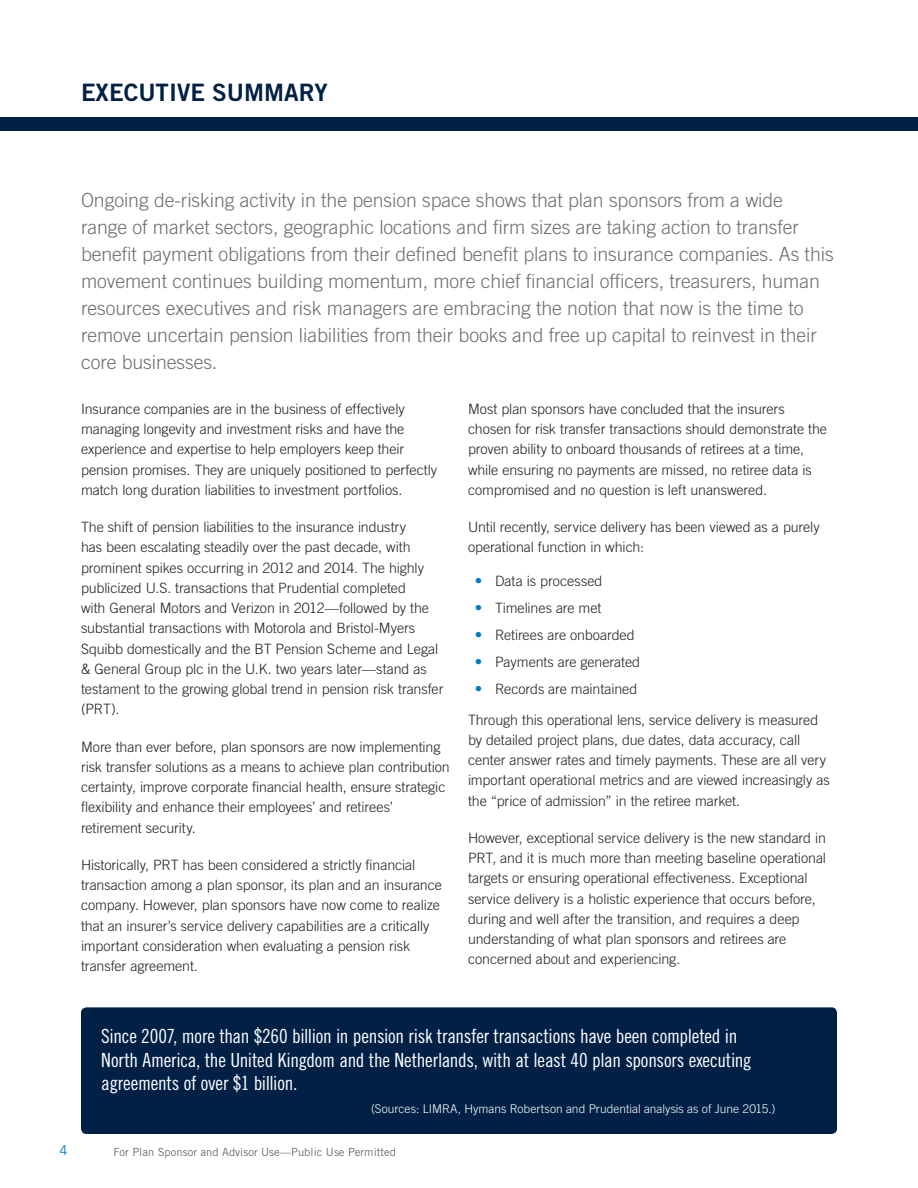
<style>
.page{position:relative;width:918px;height:1188px;background:#fff}
.page>*{position:absolute;margin:0;border:0;box-sizing:border-box;transform-origin:0 0}
.H2_Section_Title{font:24px "Trade Gothic LT Std Bd 2";color:#002045}
.Section_Intro{font:300 19.5px/27px "Trade Gothic LT Std";letter-spacing:-.005em;color:#6c6d70}
.Body_Text{font:19.5px/23.4px "Trade Gothic LT Std Cn 18";letter-spacing:-.015em;color:#fff}
.Body_Text-2{font:300 14.25px/20.2px "Trade Gothic LT Std";letter-spacing:-.005em;color:#231f20}
.t1{font:13.5px "Trade Gothic LT Std";color:#007bc3}
.Body_Text-3{font:300 12px "Trade Gothic LT Std";color:#fff}
.t2{font:11.25px "Trade Gothic LT Std";color:#6c6d70}
.s1{font-weight:400;font-size:15px;color:#007bc3}
</style>
<div class="page">
<div style="left:0;top:117px;width:918px;height:14px;background:#002045"></div>
<div style="left:81px;top:1007px;width:756px;height:127px;background:#002045;border-radius:5px"></div>
<h2 class="H2_Section_Title" style="left:81px;top:78px;width:248px">EXECUTIVE SUMMARY</h2>
<p class="Section_Intro" style="left:81px;top:186px;width:754px">Ongoing de-risking activity in the pension space shows that plan sponsors from a wide range of market sectors, geographic locations and firm sizes are taking action to transfer benefit payment obligations from their defined benefit plans to insurance companies. As this movement continues building momentum, more chief financial officers, treasurers, human resources executives and risk managers are embracing the notion that now is the time to remove uncertain pension liabilities from their books and free up capital to reinvest in their core businesses.</p>
<p class="Body_Text-2" style="left:81px;top:398px;width:358px">Insurance companies are in the business of effectively managing longevity and investment risks and have the experience and expertise to help employers keep their pension promises. They are uniquely positioned to perfectly match long duration liabilities to investment portfolios.</p>
<p class="Body_Text-2" style="left:81px;top:517px;width:364px">The shift of pension liabilities to the insurance industry<br>has been escalating steadily over the past decade, with prominent spikes occurring in 2012 and 2014. The highly publicized U.S. transactions that Prudential completed<br>with General Motors and Verizon in 2012—followed by the substantial transactions with Motorola and Bristol-Myers Squibb domestically and the BT Pension Scheme and Legal &amp; General Group plc in the U.K. two years later—stand as testament to the growing global trend in pension risk transfer (PRT).</p>
<p class="Body_Text-2" style="left:81px;top:736px;width:370px">More than ever before, plan sponsors are now implementing risk transfer solutions as a means to achieve plan contribution certainty, improve corporate financial health, ensure strategic flexibility and enhance their employees’ and retirees’ retirement security.</p>
<p class="Body_Text-2" style="left:81px;top:855px;width:363px">Historically, PRT has been considered a strictly financial transaction among a plan sponsor, its plan and an insurance company. However, plan sponsors have now come to realize that an insurer’s service delivery capabilities are a critically important consideration when evaluating a pension risk transfer agreement.</p>
<p class="Body_Text-2" style="left:468px;top:398px;width:360px">Most plan sponsors have concluded that the insurers chosen for risk transfer transactions should demonstrate the proven ability to onboard thousands of retirees at a time, while ensuring no payments are missed, no retiree data is compromised and no question is left unanswered.</p>
<p class="Body_Text-2" style="left:468px;top:517px;width:353px">Until recently, service delivery has been viewed as a purely operational function in which:</p>
<p class="Body_Text-2" style="left:475px;top:571px;width:129px"><span class="s1">•</span> Data is processed</p>
<p class="Body_Text-2" style="left:475px;top:598px;width:128px"><span class="s1">•</span> Timelines are met</p>
<p class="Body_Text-2" style="left:475px;top:625px;width:161px"><span class="s1">•</span> Retirees are onboarded</p>
<p class="Body_Text-2" style="left:475px;top:652px;width:167px"><span class="s1">•</span> Payments are generated</p>
<p class="Body_Text-2" style="left:475px;top:679px;width:164px"><span class="s1">•</span> Records are maintained</p>
<p class="Body_Text-2" style="left:468px;top:709px;width:363px">Through this operational lens, service delivery is measured by detailed project plans, due dates, data accuracy, call center answer rates and timely payments. These are all very important operational metrics and are viewed increasingly as the “price of admission” in the retiree market.</p>
<p class="Body_Text-2" style="left:468px;top:828px;width:360px">However, exceptional service delivery is the new standard in PRT, and it is much more than meeting baseline operational targets or ensuring operational effectiveness. Exceptional service delivery is a holistic experience that occurs before, during and well after the transition, and requires a deep understanding of what plan sponsors and retirees are concerned about and experiencing.</p>
<p class="Body_Text" style="left:101px;top:1024px;width:652px">Since 2007, more than $260 billion in pension risk transfer transactions have been completed in<br>North America, the United Kingdom and the Netherlands, with at least 40 plan sponsors executing agreements of over $1 billion.</p>
<p class="Body_Text-3" style="left:371px;top:1102px;width:406px">(Sources: LIMRA, Hymans Robertson and Prudential analysis as of June 2015.)</p>
<p class="t1" style="left:59px;top:1142px;width:10px">4</p>
<p class="t2" style="left:113px;top:1145px;width:284px">For Plan Sponsor and Advisor Use—Public Use Permitted</p>
</div>
